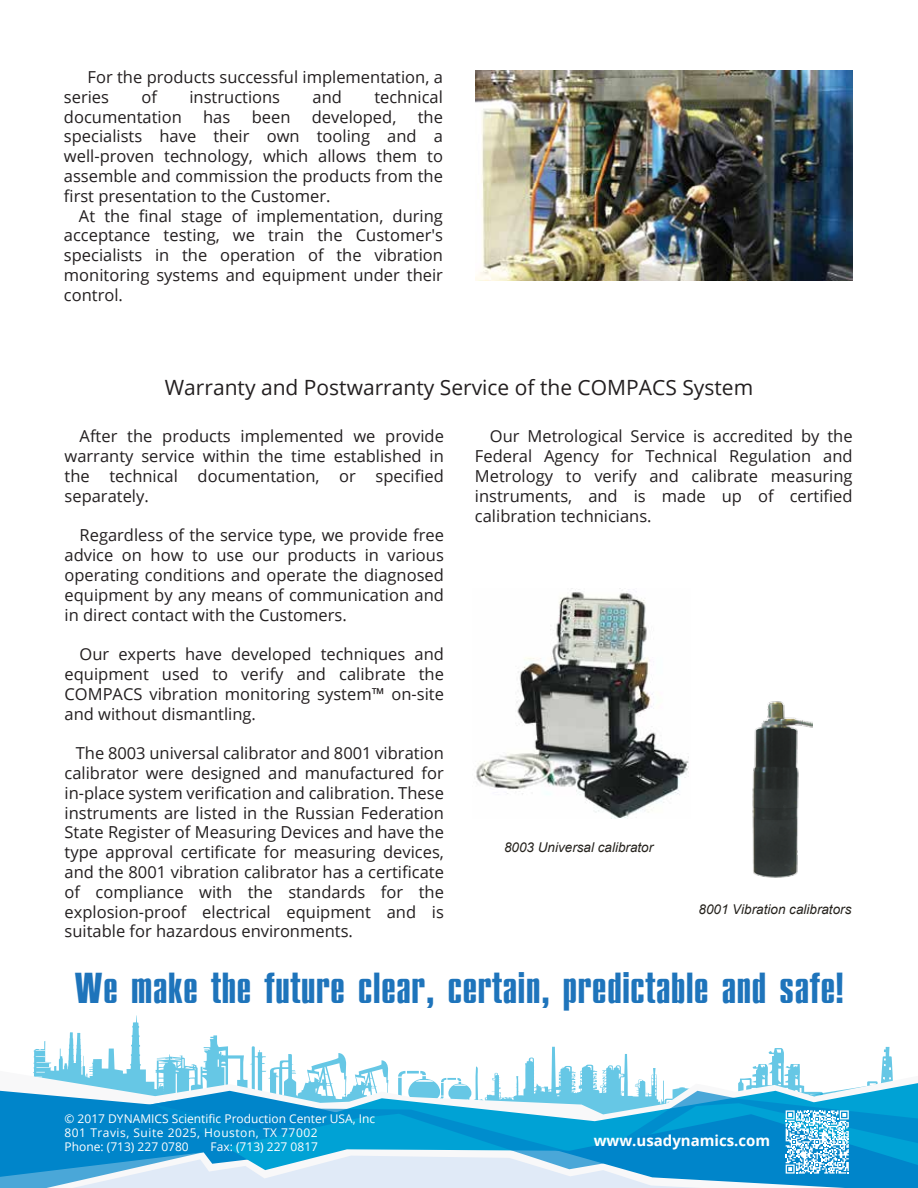
<style>
.page{position:relative;width:918px;height:1188px;background:#fff}
.page>*{position:absolute;margin:0;border:0;box-sizing:border-box;transform-origin:0 0}
.t1{font:700 36px "Compact";color:#1e74bb}
.t2{font:21px "Open Sans";color:#231f20}
.t3{font:16.5px/19.8px "Open Sans";color:#231f20;text-align:justify}
.t4{font:700 15px "Open Sans";color:#fff}
.t5{font:italic 13.5px "Arial";color:#25221d}
.t6{font:12px/14.4px "Open Sans";color:#fff}
</style>
<div class="page">
<svg style="left:33px;top:1015px;width:860px;height:56px"></svg>
<svg style="left:0;top:1071px;width:893px;height:20px"></svg>
<svg style="left:153px;top:1083px;width:566px;height:8px"></svg>
<svg style="left:0;top:1091px;width:918px;height:97px;background:#52b1dc"></svg>
<svg style="left:719px;top:1078px;width:199px;height:96px"></svg>
<img style="left:476px;top:70px;width:377px;height:210px">
<img style="left:476px;top:588px;width:213px;height:231px">
<img style="left:752px;top:701px;width:60px;height:177px">
<p class="t3" style="left:64px;top:67px;width:381px;text-indent:24px">For the products successful implementation, a series</p>
<p class="t3" style="left:142px;top:86px;width:17px">of</p>
<p class="t3" style="left:189px;top:86px;width:92px">instructions</p>
<p class="t3" style="left:313px;top:86px;width:31px">and</p>
<p class="t3" style="left:374px;top:86px;width:70px">technical</p>
<p class="t3" style="left:64px;top:106px;width:119px">documentation</p>
<p class="t3" style="left:203px;top:106px;width:29px">has</p>
<p class="t3" style="left:252px;top:106px;width:40px">been</p>
<p class="t3" style="left:312px;top:106px;width:86px">developed,</p>
<p class="t3" style="left:64px;top:106px;width:381px;text-indent:354px">the specialists have their own tooling and a well-proven technology, which allows them to assemble and commission the products from the first presentation to the Customer.</p>
<p class="t3" style="left:64px;top:205px;width:381px;text-indent:15px">At the final stage of implementation, during acceptance testing, we train the Customer's specialists in the operation of the vibration monitoring systems and equipment under their control.</p>
<p class="t2" style="left:165px;top:373px;width:590px">Warranty and Postwarranty Service of the COMPACS System</p>
<p class="t3" style="left:65px;top:426px;width:381px;text-indent:15px">After the products implemented we provide warranty service within the time established in the technical documentation, or specified separately.</p>
<p class="t3" style="left:65px;top:525px;width:381px;text-indent:15px">Regardless of the service type, we provide free advice on how to use our products in various operating conditions and operate the diagnosed equipment by any means of communication and in direct contact with the Customers.</p>
<p class="t3" style="left:65px;top:644px;width:381px;text-indent:15px">Our experts have developed techniques and equipment used to verify and calibrate the COMPACS vibration monitoring system™ on-site and without dismantling.</p>
<p class="t3" style="left:65px;top:743px;width:381px;text-indent:11px">The 8003 universal calibrator and 8001 vibration calibrator were designed and manufactured for in-place system verification and calibration. These instruments are listed in the Russian Federation State Register of Measuring Devices and have the type approval certificate for measuring devices, and the 8001 vibration calibrator has a certificate of compliance with the standards for the explosion-proof electrical equipment and is suitable for hazardous environments.</p>
<p class="t3" style="left:475px;top:426px;width:379px;text-indent:15px">Our Metrological Service is accredited by the Federal Agency for Technical Regulation and Metrology to verify and calibrate measuring instruments, and is made up of certified calibration technicians.</p>
<p class="t5" style="left:504px;top:838px;width:151px">8003 Universal calibrator</p>
<p class="t5" style="left:699px;top:901px;width:154px">8001 Vibration calibrators</p>
<h1 class="t1" style="left:74px;top:965px;width:771px">We make the future clear, certain, predictable and safe!</h1>
<p class="t6" style="left:65px;top:1111px;width:312px">© 2017 DYNAMICS Scientific Production Center USA, Inc<br>801 Travis, Suite 2025, Houston, TX 77002<br>Phone: (713) 227 0780</p>
<p class="t6" style="left:211px;top:1140px;width:109px">Fax: (713) 227 0817</p>
<p class="t4" style="left:594px;top:1130px;width:178px">www.usadynamics.com</p>
</div>
